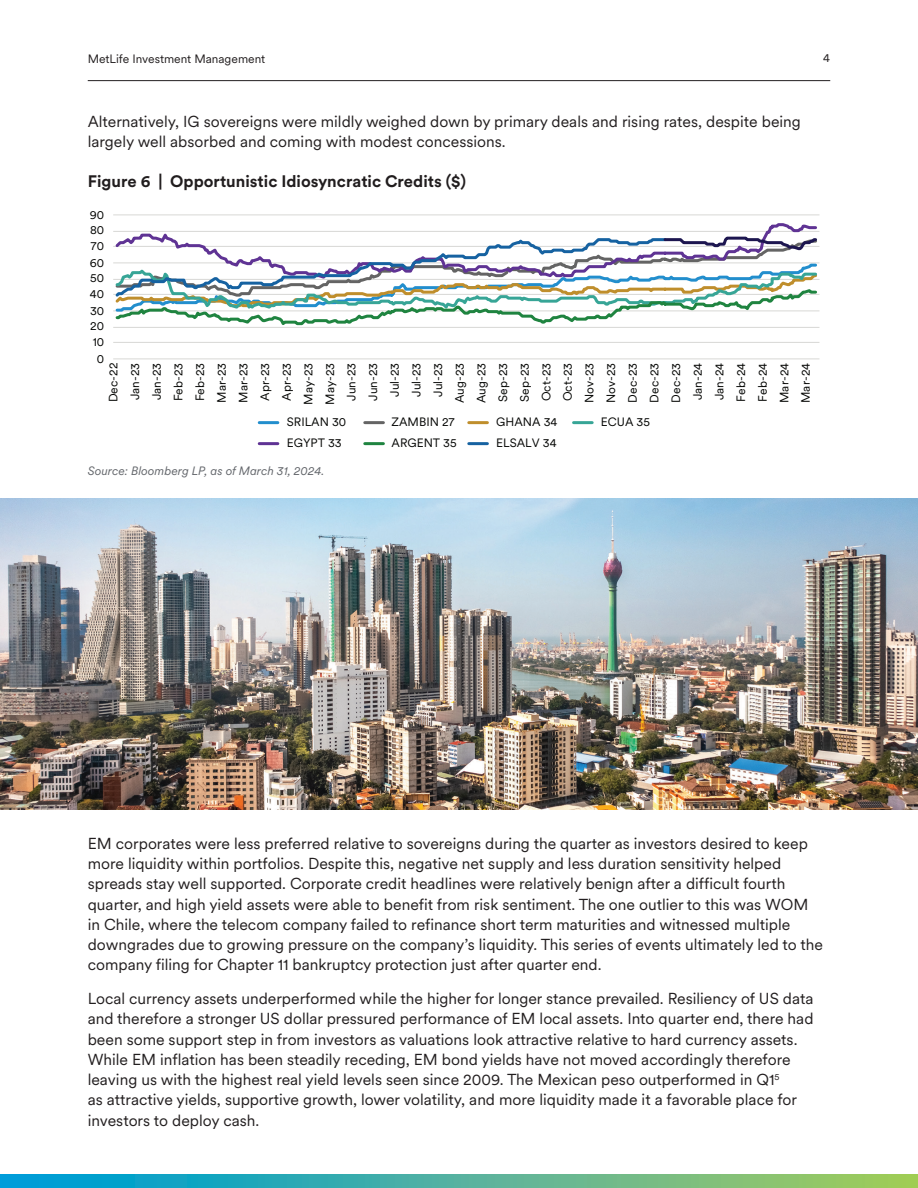
<style>
.page{position:relative;width:918px;height:1188px;background:#fff}
.page>*{position:absolute;margin:0;border:0;box-sizing:border-box;transform-origin:0 0}
.t1{font:700 16.5px "Met Life Circular";color:#211d1e}
.t2{font:15.75px/20.2px "Met Life Circular";color:#231f20}
.t3{font:12px/21.6px "Met Life Circular";color:#040503;text-align:right}
.t4{font:italic 12px "Met Life Circular";color:#64676c}
.t5{font:12px "Met Life Circular";color:#231f20}
</style>
<div class="page">
<svg style="left:0;top:1174px;width:918px;height:14px;background:#4db29d"></svg>
<hr style="left:88px;top:80px;width:742px;height:1px;background:#231f20">
<hr style="left:113px;top:342px;width:706px;height:1px;background:#d8d8d5">
<hr style="left:113px;top:215px;width:706px;height:1px;background:#d8d8d5">
<hr style="left:113px;top:359px;width:706px;height:1px;background:#d8d8d5">
<svg style="left:113px;top:223px;width:706px;height:105px"></svg>
<hr style="left:259px;top:421px;width:19px;height:3px;background:#228ecd">
<hr style="left:365px;top:421px;width:18px;height:3px;background:#646464">
<hr style="left:469px;top:421px;width:18px;height:3px;background:#bf8e2c">
<hr style="left:574px;top:421px;width:18px;height:3px;background:#37a596">
<hr style="left:259px;top:442px;width:19px;height:3px;background:#5f3394">
<hr style="left:365px;top:442px;width:18px;height:3px;background:#1f8440">
<hr style="left:469px;top:442px;width:18px;height:3px;background:#1662a1">
<img style="left:0;top:499px;width:918px;height:311px">
<p class="t5" style="left:88px;top:51px;width:179px">MetLife Investment Management</p>
<p class="t5" style="left:823px;top:50px;width:8px">4</p>
<p class="t2" style="left:88px;top:110px;width:715px">Alternatively, IG sovereigns were mildly weighed down by primary deals and rising rates, despite being largely well absorbed and coming with modest concessions.</p>
<p class="t1" style="left:88px;top:169px;width:380px">Figure 6 | Opportunistic Idiosyncratic Credits ($)</p>
<p class="t3" style="left:90px;top:203px;width:16px">90</p>
<p class="t3" style="left:90px;top:218px;width:16px">80</p>
<p class="t3" style="left:91px;top:235px;width:15px">70</p>
<p class="t3" style="left:90px;top:251px;width:16px">60</p>
<p class="t3" style="left:90px;top:266px;width:15px">50</p>
<p class="t3" style="left:90px;top:283px;width:16px">40</p>
<p class="t3" style="left:90px;top:299px;width:16px">30</p>
<p class="t3" style="left:90px;top:314px;width:15px">20</p>
<p class="t3" style="left:93px;top:331px;width:13px">10</p>
<p class="t3" style="left:97px;top:347px;width:9px">0</p>
<p class="t3" style="left:102px;top:405px;width:44px;rotate:-90deg">Dec-22<br>Jan-23<br>Jan-23<br>Feb-23<br>Feb-23<br>Mar-23<br>Mar-23<br>Apr-23<br>Apr-23<br>May-23<br>May-23<br>Jun-23<br>Jun-23<br>Jul-23<br>Jul-23<br>Jul-23<br>Aug-23<br>Aug-23<br>Sep-23<br>Sep-23<br>Oct-23<br>Oct-23<br>Nov-23<br>Nov-23<br>Dec-23<br>Dec-23<br>Dec-23<br>Jan-24<br>Jan-24<br>Feb-24<br>Feb-24<br>Mar-24<br>Mar-24</p>
<p class="t3" style="left:287px;top:410px;width:61px">SRILAN 30</p>
<p class="t3" style="left:392px;top:410px;width:65px">ZAMBIN 27</p>
<p class="t3" style="left:496px;top:410px;width:63px">GHANA 34</p>
<p class="t3" style="left:601px;top:410px;width:51px">ECUA 35</p>
<p class="t3" style="left:287px;top:431px;width:56px">EGYPT 33</p>
<p class="t3" style="left:392px;top:431px;width:67px">ARGENT 35</p>
<p class="t3" style="left:496px;top:431px;width:62px">ELSALV 34</p>
<p class="t4" style="left:88px;top:462px;width:238px">Source: Bloomberg LP, as of March 31, 2024.</p>
<p class="t2" style="left:88px;top:833px;width:737px">EM corporates were less preferred relative to sovereigns during the quarter as investors desired to keep more liquidity within portfolios. Despite this, negative net supply and less duration sensitivity helped spreads stay well supported. Corporate credit headlines were relatively benign after a difficult fourth quarter, and high yield assets were able to benefit from risk sentiment. The one outlier to this was WOM in Chile, where the telecom company failed to refinance short term maturities and witnessed multiple downgrades due to growing pressure on the company’s liquidity. This series of events ultimately led to the company filing for Chapter 11 bankruptcy protection just after quarter end.</p>
<p class="t2" style="left:88px;top:988px;width:727px">Local currency assets underperformed while the higher for longer stance prevailed. Resiliency of US data and therefore a stronger US dollar pressured performance of EM local assets. Into quarter end, there had been some support step in from investors as valuations look attractive relative to hard currency assets.<br>While EM inflation has been steadily receding, EM bond yields have not moved accordingly therefore leaving us with the highest real yield levels seen since 2009. The Mexican peso outperformed in Q1<sup>5<br></sup>as attractive yields, supportive growth, lower volatility, and more liquidity made it a favorable place for investors to deploy cash.</p>
</div>
